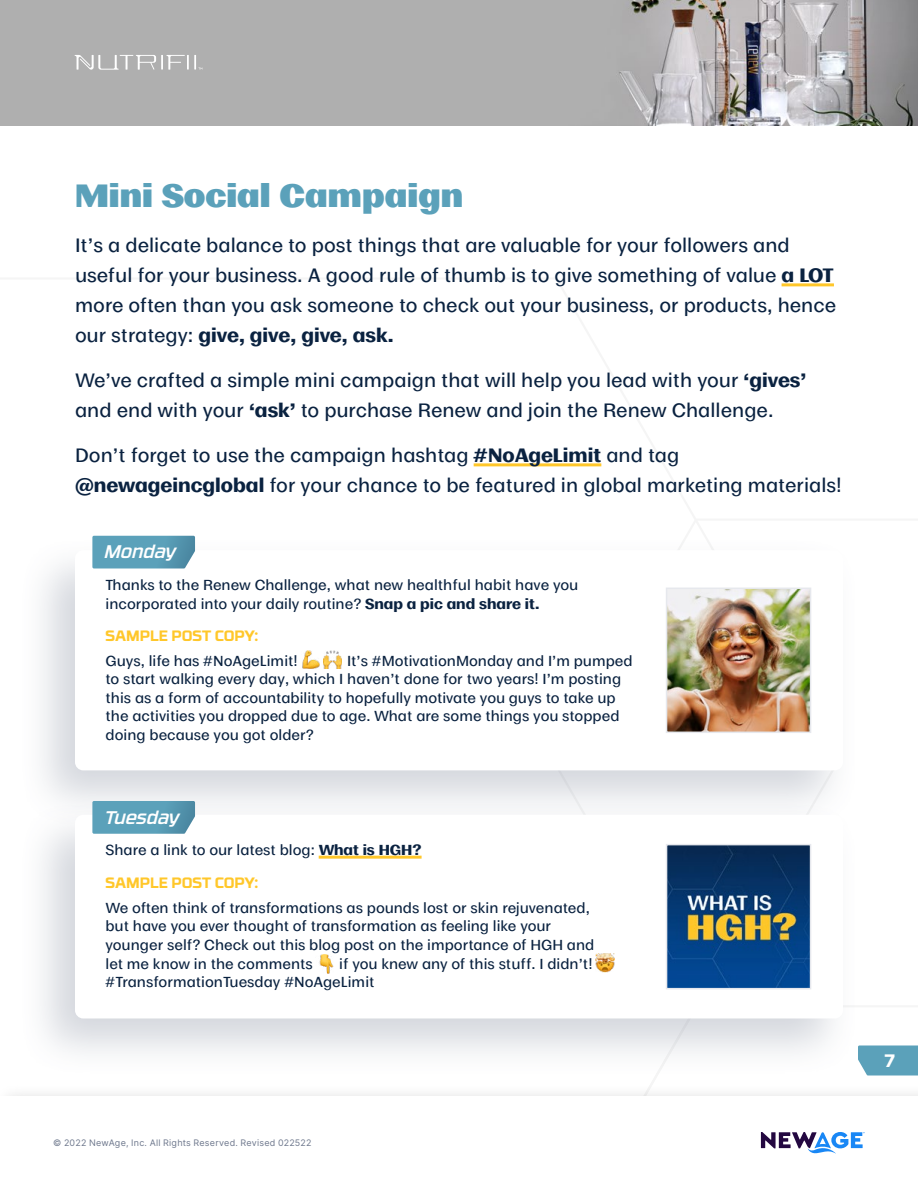
<style>
.page{position:relative;width:918px;height:1188px;background:#fff}
.page>*{position:absolute;margin:0;border:0;box-sizing:border-box;transform-origin:0 0}
.t1{font:900 30px "Moriston";color:#5ba1ba}
.t2{font:18.3px "RB No 3.1 Medium Italic RB No 3.1 Medium.vfb";color:#fff}
.t3{font:500 18px/30px "Moriston";color:#0a2240}
.t4{font:700 18px "RB No 3.1";color:#fff}
.t5{font:700 15px "RB No 3.1";color:#ffc72a}
.t6{font:500 13.5px/18.6px "Moriston";color:#0a2240}
.t7{font:9px "Inter";letter-spacing:.025em;color:#6d778c}
.s1{font-weight:700}
</style>
<div class="page">
<img style="left:0;top:0;width:918px;height:126px">
<svg style="left:75px;top:55px;width:127px;height:15px;background:#c0c0c0"></svg>
<hr style="left:782px;top:283px;width:52px;height:3px;background:#ffc72a">
<hr style="left:474px;top:463px;width:127px;height:3px;background:#ffc72a">
<div style="left:18px;top:536px;width:841px;height:293px;background:#6d778c;opacity:.3"></div>
<div style="left:75px;top:550px;width:768px;height:220px;background:#fff;border-radius:8px"></div>
<div style="left:18px;top:801px;width:841px;height:276px;background:#6d778c;opacity:.3"></div>
<div style="left:75px;top:815px;width:768px;height:203px;background:#fff;border-radius:8px"></div>
<hr style="left:319px;top:856px;width:103px;height:3px;background:#ffc72a">
<img style="left:669px;top:591px;width:139px;height:139px">
<div style="left:666px;top:588px;width:145px;height:145px;border:2px solid #e6e8ed"></div>
<img style="left:669px;top:847px;width:139px;height:139px">
<div style="left:666px;top:844px;width:145px;height:145px;border:2px solid #e6e8ed"></div>
<svg style="left:92px;top:536px;width:103px;height:32px;background:#5d9fb8"></svg>
<svg style="left:92px;top:801px;width:103px;height:33px;background:#5ea0b8"></svg>
<img style="left:302px;top:650px;width:18px;height:19px">
<img style="left:319px;top:955px;width:15px;height:18px">
<img style="left:596px;top:954px;width:18px;height:18px">
<img style="left:323px;top:650px;width:19px;height:19px">
<div style="left:0;top:1084px;width:918px;height:104px;background:#fafafa"></div>
<div style="left:0;top:1096px;width:918px;height:92px;background:#fff"></div>
<svg style="left:761px;top:1132px;width:104px;height:22px"></svg>
<svg style="left:858px;top:1046px;width:60px;height:30px;background:#64a6bd"></svg>
<h1 class="t1" style="left:75px;top:172px;width:390px">Mini Social Campaign</h1>
<p class="t3" style="left:75px;top:229px;width:763px">It’s a delicate balance to post things that are valuable for your followers and useful for your business. A good rule of thumb is to give something of value <span class="s1">a LOT </span>more often than you ask someone to check out your business, or products, hence our strategy: <span class="s1">give, give, give, ask.</span></p>
<h3 class="t3" style="left:75px;top:364px;width:733px">We’ve crafted a simple mini campaign that will help you lead with your <span class="s1">‘gives’ </span>and end with your <span class="s1">‘ask’</span> to purchase Renew and join the Renew Challenge.</h3>
<h3 class="t3" style="left:75px;top:439px;width:768px">Don’t forget to use the campaign hashtag <span class="s1">#NoAgeLimit</span> and tag <span class="s1">@newageincglobal</span> for your chance to be featured in global marketing materials!</h3>
<h2 class="t2" style="left:105px;top:538px;width:73px">Monday</h2>
<p class="t6" style="left:106px;top:575px;width:474px">Thanks to the Renew Challenge, what new healthful habit have you incorporated into your daily routine? <span class="s1">Snap a pic and share it.</span></p>
<p class="t5" style="left:106px;top:624px;width:154px">SAMPLE POST COPY:</p>
<p class="t6" style="left:106px;top:650px;width:194px">Guys, life has #NoAgeLimit!</p>
<p class="t6" style="left:106px;top:650px;width:529px;text-indent:241px">It’s #MotivationMonday and I’m pumped to start walking every day, which I haven’t done for two years! I’m posting this as a form of accountability to hopefully motivate you guys to take up the activities you dropped due to age. What are some things you stopped doing because you got older?</p>
<h2 class="t2" style="left:105px;top:803px;width:76px">Tuesday</h2>
<p class="t6" style="left:106px;top:840px;width:318px">Share a link to our latest blog: <span class="s1">What is HGH?</span></p>
<p class="t5" style="left:106px;top:871px;width:154px">SAMPLE POST COPY:</p>
<p class="t6" style="left:106px;top:898px;width:490px">We often think of transformations as pounds lost or skin rejuvenated, but have you ever thought of transformation as feeling like your younger self? Check out this blog post on the importance of HGH and let me know in the comments</p>
<p class="t6" style="left:106px;top:953px;width:489px;text-indent:234px">if you knew any of this stuff. I didn’t! #TransformationTuesday #NoAgeLimit</p>
<p class="t7" style="left:53px;top:1136px;width:260px">© 2022 NewAge, Inc. All Rights Reserved. Revised 022522</p>
<h3 class="t4" style="left:884px;top:1046px;width:12px">7</h3>
</div>
